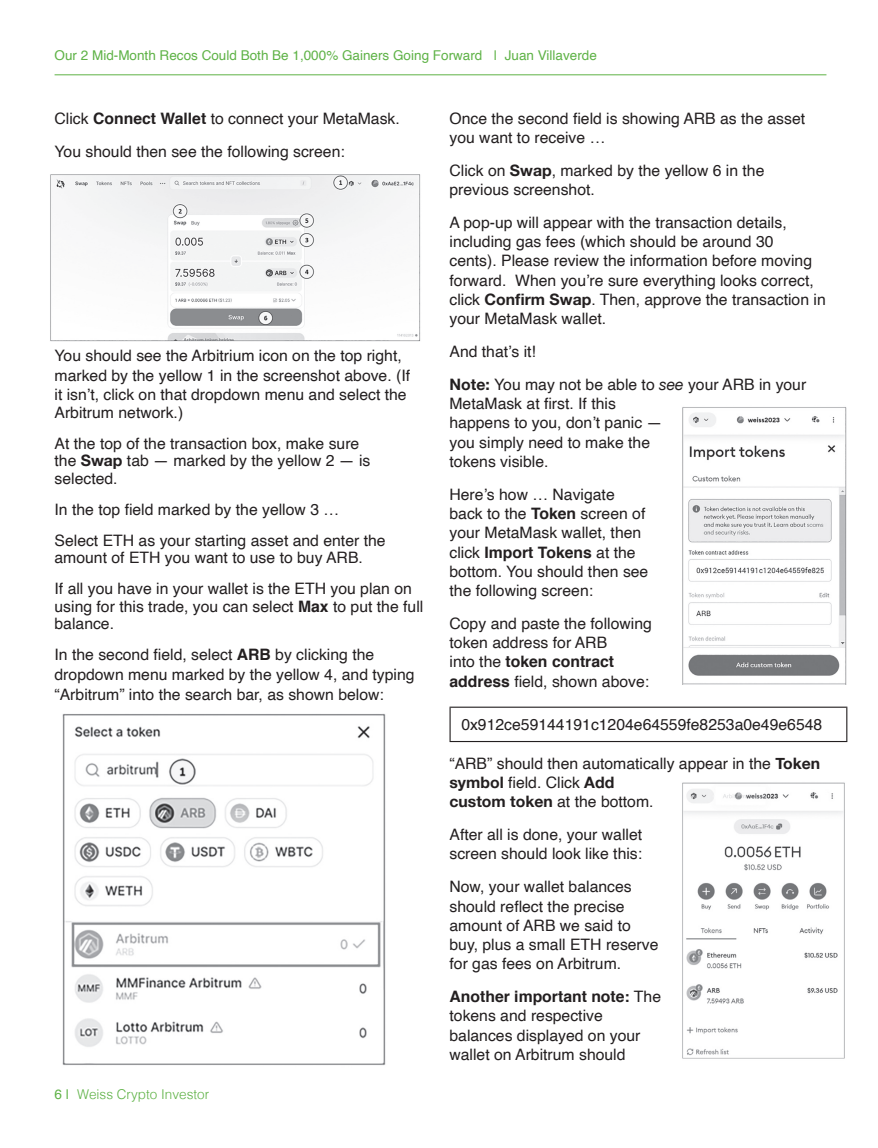
<style>
.page{position:relative;width:878px;height:1148px;background:#fff}
.page>*{position:absolute;margin:0;border:0;box-sizing:border-box;transform-origin:0 0}
.t1{font:15.75px/19.2px "Helvetica";color:#231f20}
.t2{font:13.5px "Helvetica";color:#5eb246}
.t3{font:300 13.5px "Helvetica";color:#5eb246}
.s1{font-weight:700}
.s2{font-family:"Helvetica Neue";font-weight:700}
.s3{font-weight:400}
.s4{font-family:"Helvetica Neue";font-style:italic}
</style>
<div class="page">
<hr style="left:55px;top:74px;width:771px;height:1px;background:#5eb246">
<hr style="left:449px;top:707px;width:1px;height:34px;background:#231f20">
<hr style="left:449px;top:706px;width:398px;height:1px;background:#231f20">
<hr style="left:846px;top:707px;width:1px;height:34px;background:#231f20">
<hr style="left:449px;top:741px;width:398px;height:1px;background:#231f20">
<img style="left:50px;top:174px;width:371px;height:168px">
<img style="left:62px;top:713px;width:324px;height:353px">
<img style="left:682px;top:407px;width:165px;height:278px">
<img style="left:682px;top:782px;width:163px;height:277px">
<p class="t2" style="left:55px;top:45px;width:544px">Our 2 Mid-Month Recos Could Both Be 1,000% Gainers Going Forward | Juan Villaverde</p>
<p class="t1" style="left:55px;top:102px;width:347px;line-height:33.3px">Click <span class="s1">Connect Wallet</span> to connect your MetaMask.<br>You should then see the following screen:</p>
<p class="t1" style="left:55px;top:346px;width:357px;line-height:19.8px">You should see the Arbitrium icon on the top right, marked by the yellow 1 in the screenshot above. (If it isn’t, click on that dropdown menu and select the</p>
<p class="t1" style="left:55px;top:397px;width:306px;line-height:30.9px">Arbitrum network.)<br>At the top of the transaction box, make sure</p>
<p class="t1" style="left:55px;top:452px;width:317px;line-height:17.4px">the <span class="s2">Swap</span> tab — marked by the yellow 2 — is selected.</p>
<p class="t1" style="left:55px;top:494px;width:332px;line-height:30.9px">In the top field marked by the yellow 3 …<br>Select ETH as your starting asset and enter the</p>
<p class="t1" style="left:55px;top:542px;width:359px;line-height:30.9px">amount of ETH you want to use to buy ARB.<br>If all you have in your wallet is the ETH you plan on</p>
<p class="t1" style="left:55px;top:598px;width:370px;line-height:17.4px">using for this trade, you can select <span class="s1">Max</span> to put the full balance.</p>
<p class="t1" style="left:55px;top:645px;width:361px;line-height:19.8px">In the second field, select <span class="s1">ARB</span> by clicking the dropdown menu marked by the yellow 4, and typing “Arbitrum” into the search bar, as shown below:</p>
<p class="t3" style="left:55px;top:1082px;width:156px"><span class="s3">6 |</span> Weiss Crypto Investor</p>
<p class="t1" style="left:449px;top:109px;width:357px">Once the second field is showing ARB as the asset you want to receive …</p>
<p class="t1" style="left:449px;top:161px;width:316px">Click on <span class="s2">Swap</span>, marked by the yellow 6 in the previous screenshot.</p>
<p class="t1" style="left:449px;top:213px;width:378px">A pop-up will appear with the transaction details, including gas fees (which should be around 30<br>cents). Please review the information before moving forward. When you’re sure everything looks correct, click <span class="s2">Confirm Swap</span>. Then, approve the transaction in your MetaMask wallet.</p>
<p class="t1" style="left:449px;top:335px;width:358px;line-height:32.8px">And that’s it!<br><span class="s2">Note:</span> You may not be able to <span class="s4">see</span> your ARB in your</p>
<p class="t1" style="left:449px;top:394px;width:214px">MetaMask at first. If this happens to you, don’t panic — you simply need to make the tokens visible.</p>
<p class="t1" style="left:449px;top:485px;width:200px">Here’s how … Navigate back to the <span class="s1">Token</span> screen of your MetaMask wallet, then click <span class="s1">Import Tokens</span> at the bottom. You should then see the following screen:</p>
<p class="t1" style="left:449px;top:614px;width:204px">Copy and paste the following token address for ARB<br>into the <span class="s1">token contract address</span> field, shown above:</p>
<p class="t1" style="left:461px;top:715px;width:362px">0x912ce59144191c1204e64559fe8253a0e49e6548</p>
<p class="t1" style="left:449px;top:754px;width:372px">“ARB” should then automatically appear in the <span class="s2">Token symbol</span> field. Click <span class="s2">Add<br>custom token</span> at the bottom.</p>
<p class="t1" style="left:449px;top:825px;width:194px">After all is done, your wallet screen should look like this:</p>
<p class="t1" style="left:449px;top:877px;width:210px">Now, your wallet balances should reflect the precise amount of ARB we said to buy, plus a small ETH reserve for gas fees on Arbitrum.</p>
<p class="t1" style="left:449px;top:987px;width:213px"><span class="s1">Another important note:</span> The tokens and respective balances displayed on your wallet on Arbitrum should</p>
</div>
